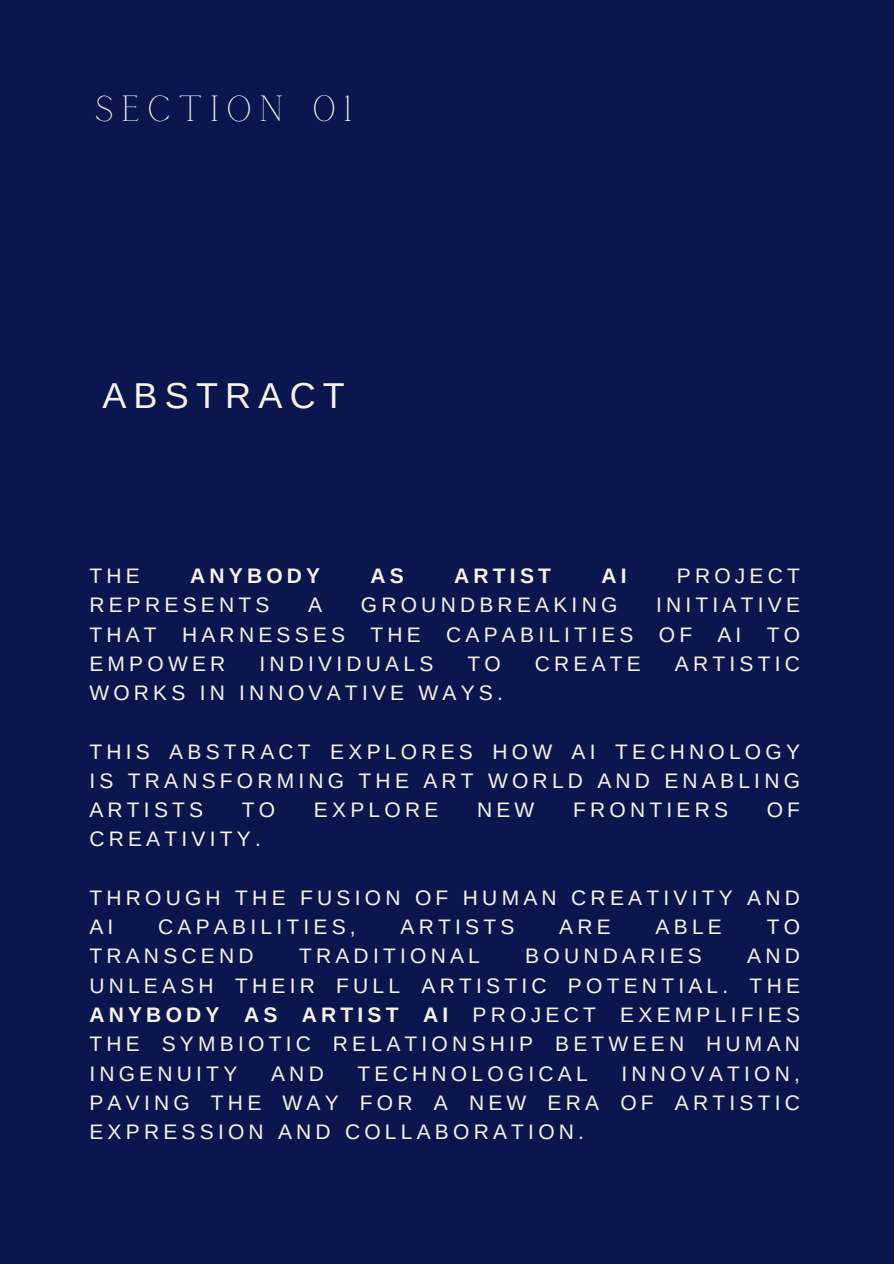
<style>
.page{position:relative;width:894px;height:1264px;background:#fff}
.page>*{position:absolute;margin:0;border:0;box-sizing:border-box;transform-origin:0 0}
.t1{font:36px "Calgary";letter-spacing:.2em;color:#f6f2e9}
.t2{font:36px "Arimo";letter-spacing:.2em;color:#f6f2e9}
.t3{font:21px/29.2px "Arimo";letter-spacing:.2em;color:#f6f2e9;text-align:justify}
.t4{font:700 21px "Arimo";letter-spacing:.2em;color:#f6f2e9}
.s1{font-weight:700}
</style>
<div class="page">
<div style="left:0;top:0;width:893px;height:1263px;background:#0a164d"></div>
<h1 class="t1" style="left:95px;top:88px;width:259px">SECTION 01</h1>
<h1 class="t2" style="left:102px;top:375px;width:244px">ABSTRACT</h1>
<p class="t3" style="left:89px;top:561px;width:52px">THE</p>
<p class="t4" style="left:190px;top:564px;width:132px">ANYBODY</p>
<p class="t4" style="left:370px;top:564px;width:35px">AS</p>
<p class="t4" style="left:454px;top:564px;width:98px">ARTIST</p>
<p class="t4" style="left:601px;top:564px;width:27px">AI</p>
<p class="t3" style="left:676px;top:561px;width:125px">PROJECT</p>
<p class="t3" style="left:89px;top:590px;width:182px">REPRESENTS</p>
<p class="t3" style="left:308px;top:590px;width:15px">A</p>
<p class="t3" style="left:361px;top:590px;width:258px">GROUNDBREAKING</p>
<p class="t3" style="left:89px;top:590px;width:712px;text-indent:566px">INITIATIVE THAT HARNESSES THE CAPABILITIES OF AI TO EMPOWER</p>
<p class="t3" style="left:259px;top:649px;width:175px">INDIVIDUALS</p>
<p class="t3" style="left:467px;top:649px;width:35px">TO</p>
<p class="t3" style="left:534px;top:649px;width:108px">CREATE</p>
<p class="t3" style="left:674px;top:649px;width:127px">ARTISTIC</p>
<p class="t3" style="left:89px;top:678px;width:415px">WORKS IN INNOVATIVE WAYS.</p>
<p class="t3" style="left:89px;top:736px;width:712px">THIS ABSTRACT EXPLORES HOW AI TECHNOLOGY IS TRANSFORMING THE ART WORLD AND ENABLING ARTISTS</p>
<p class="t3" style="left:242px;top:795px;width:35px">TO</p>
<p class="t3" style="left:314px;top:795px;width:126px">EXPLORE</p>
<p class="t3" style="left:477px;top:795px;width:59px">NEW</p>
<p class="t3" style="left:573px;top:795px;width:156px">FRONTIERS</p>
<p class="t3" style="left:766px;top:795px;width:35px">OF</p>
<p class="t3" style="left:89px;top:824px;width:173px">CREATIVITY.</p>
<p class="t3" style="left:89px;top:883px;width:712px">THROUGH THE FUSION OF HUMAN CREATIVITY AND<br>AI</p>
<p class="t3" style="left:158px;top:912px;width:199px">CAPABILITIES,</p>
<p class="t3" style="left:400px;top:912px;width:115px">ARTISTS</p>
<p class="t3" style="left:559px;top:912px;width:53px">ARE</p>
<p class="t3" style="left:655px;top:912px;width:68px">ABLE</p>
<p class="t3" style="left:766px;top:912px;width:35px">TO</p>
<p class="t3" style="left:89px;top:941px;width:166px">TRANSCEND</p>
<p class="t3" style="left:299px;top:941px;width:182px">TRADITIONAL</p>
<p class="t3" style="left:525px;top:941px;width:178px">BOUNDARIES</p>
<p class="t3" style="left:89px;top:941px;width:712px;text-indent:657px">AND UNLEASH THEIR FULL ARTISTIC POTENTIAL. THE <span class="s1">ANYBODY AS ARTIST AI</span> PROJECT EXEMPLIFIES THE SYMBIOTIC RELATIONSHIP BETWEEN HUMAN INGENUITY</p>
<p class="t3" style="left:89px;top:1058px;width:712px;text-indent:532px">INNOVATION, PAVING THE WAY FOR A NEW ERA OF ARTISTIC EXPRESSION AND COLLABORATION.</p>
<p class="t3" style="left:271px;top:1058px;width:54px">AND</p>
<p class="t3" style="left:357px;top:1058px;width:231px">TECHNOLOGICAL</p>
</div>
